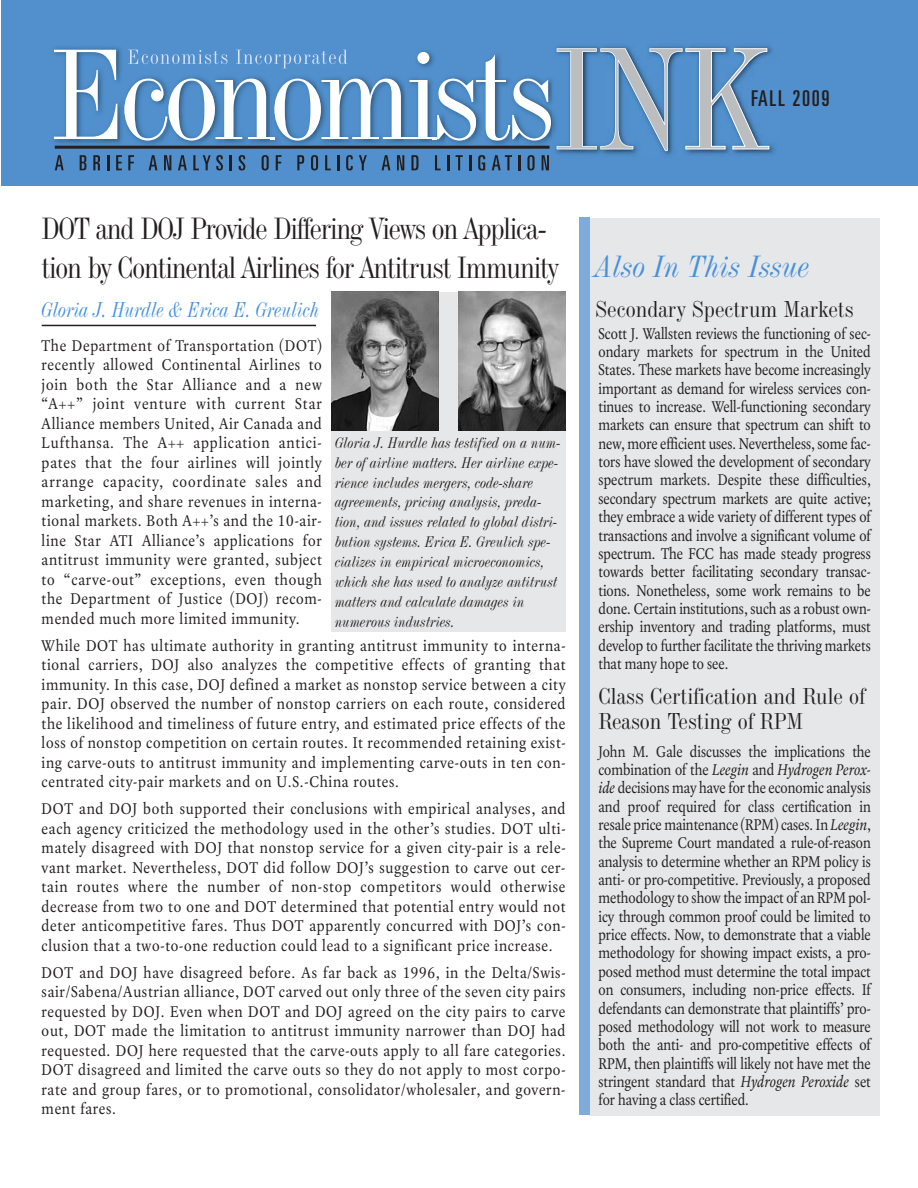
<style>
.page{position:relative;width:918px;height:1188px;background:#fff}
.page>*{position:absolute;margin:0;border:0;box-sizing:border-box;transform-origin:0 0}
.t1{font:30px/39px "Industrial 736 BT";letter-spacing:-.04em;color:#231f20;scale:.96 1}
.t2{font:italic 30px "Industrial 736 BT";color:#4691db}
.t3{font:22.5px/24.3px "Industrial 736 BT";color:#231f20}
.t4{font:ultra-condensed 21.75px "Univers LT Std";letter-spacing:.075em;color:#231f20}
.t5{font:italic 21px "Industrial 736 BT";color:#4691db;scale:.89 1}
.t6{font:16.5px/19.5px "Laurentian Std";letter-spacing:.05em;color:#231f20;text-align:justify;scale:.92 1}
.t7{font:16.5px/18.3px "Laurentian Std";letter-spacing:.05em;color:#231f20;text-align:justify;scale:.87 1}
.t8{font:italic 15px/19.8px "Industrial 736 BT";color:#231f20;scale:.94 1}
.s1{font-style:italic}
</style>
<div class="page">
<div style="left:590px;top:218px;width:290px;height:897px;background:#e6e7e8"></div>
<div style="left:579px;top:218px;width:11px;height:897px;background:#7fabdb"></div>
<div style="left:331px;top:292px;width:234px;height:340px;background:#e6e7e8"></div>
<img style="left:331px;top:292px;width:107px;height:139px">
<img style="left:459px;top:292px;width:107px;height:138px">
<hr style="left:42px;top:325px;width:274px;height:1px;background:#231f20">
<div style="left:1px;top:0;width:917px;height:185px;background:#5190cd"></div>
<img style="left:53px;top:47px;width:68px;height:100px">
<svg style="left:54px;top:50px;width:63px;height:89px"></svg>
<img style="left:120px;top:73px;width:6px;height:73px">
<img style="left:164px;top:145px;width:12px;height:1px">
<img style="left:472px;top:141px;width:13px;height:5px">
<img style="left:519px;top:80px;width:33px;height:66px">
<img style="left:508px;top:141px;width:11px;height:5px">
<svg style="left:124px;top:50px;width:427px;height:91px"></svg>
<hr style="left:55px;top:146px;width:495px;height:3px;background:#231f20">
<img style="left:552px;top:46px;width:44px;height:109px">
<img style="left:606px;top:45px;width:75px;height:111px">
<img style="left:681px;top:45px;width:94px;height:110px">
<svg style="left:557px;top:48px;width:213px;height:103px"></svg>
<svg style="left:55px;top:155px;width:9px;height:15px"></svg>
<svg style="left:80px;top:155px;width:6px;height:15px"></svg>
<svg style="left:93px;top:155px;width:7px;height:15px"></svg>
<svg style="left:107px;top:155px;width:2px;height:15px"></svg>
<svg style="left:116px;top:155px;width:6px;height:15px"></svg>
<svg style="left:128px;top:155px;width:6px;height:15px"></svg>
<svg style="left:149px;top:155px;width:8px;height:15px"></svg>
<svg style="left:164px;top:155px;width:7px;height:15px"></svg>
<svg style="left:178px;top:155px;width:9px;height:15px"></svg>
<svg style="left:193px;top:155px;width:30px;height:15px"></svg>
<svg style="left:230px;top:155px;width:2px;height:15px"></svg>
<svg style="left:239px;top:155px;width:6px;height:15px"></svg>
<svg style="left:262px;top:155px;width:7px;height:15px"></svg>
<svg style="left:276px;top:155px;width:5px;height:15px"></svg>
<svg style="left:297px;top:155px;width:7px;height:15px"></svg>
<svg style="left:311px;top:155px;width:7px;height:15px"></svg>
<svg style="left:325px;top:155px;width:6px;height:15px"></svg>
<svg style="left:337px;top:155px;width:2px;height:15px"></svg>
<svg style="left:346px;top:155px;width:7px;height:15px"></svg>
<svg style="left:359px;top:155px;width:8px;height:15px"></svg>
<svg style="left:382px;top:155px;width:8px;height:15px"></svg>
<svg style="left:397px;top:155px;width:7px;height:15px"></svg>
<svg style="left:411px;top:155px;width:8px;height:15px"></svg>
<svg style="left:435px;top:155px;width:6px;height:15px"></svg>
<svg style="left:447px;top:155px;width:2px;height:15px"></svg>
<svg style="left:456px;top:155px;width:7px;height:15px"></svg>
<svg style="left:469px;top:155px;width:2px;height:15px"></svg>
<svg style="left:478px;top:155px;width:7px;height:15px"></svg>
<svg style="left:492px;top:155px;width:20px;height:15px"></svg>
<svg style="left:518px;top:155px;width:2px;height:15px"></svg>
<svg style="left:527px;top:155px;width:8px;height:15px"></svg>
<svg style="left:542px;top:155px;width:7px;height:15px"></svg>
<h3 class="t4" style="left:751px;top:86px;width:80px">FALL 2009</h3>
<h1 class="t1" style="left:42px;top:212px;width:540px">DOT and DOJ Provide Differing Views on Applica&shy;tion by Continental Airlines for Antitrust Immunity</h1>
<p class="t5" style="left:42px;top:302px;width:314px">Gloria J. Hurdle &amp; Erica E. Greulich</p>
<p class="t6" style="left:42px;top:337px;width:306px">The Department of Transportation (DOT) recently allowed Continental Airlines to join both the Star Alliance and a new “A++” joint venture with current Star Alliance members United, Air Canada and Lufthansa. The A++ application antici&shy;pates that the four airlines will jointly arrange capacity, coordinate sales and marketing, and share revenues in interna&shy;tional markets. Both A++’s and the 10-air&shy;line Star ATI Alliance’s applications for antitrust immunity were granted, subject to “carve-out” exceptions, even though the Department of Justice (DOJ) recom&shy;mended much more limited immunity.</p>
<p class="t6" style="left:42px;top:637px;width:571px">While DOT has ultimate authority in granting antitrust immunity to interna&shy;tional carriers, DOJ also analyzes the competitive effects of granting that immunity. In this case, DOJ defined a market as nonstop service between a city pair. DOJ observed the number of nonstop carriers on each route, considered the likelihood and timeliness of future entry, and estimated price effects of the loss of nonstop competition on certain routes. It recommended retaining exist&shy;ing carve-outs to antitrust immunity and implementing carve-outs in ten con&shy;centrated city-pair markets and on U.S.-China routes.</p>
<p class="t6" style="left:42px;top:800px;width:571px">DOT and DOJ both supported their conclusions with empirical analyses, and each agency criticized the methodology used in the other’s studies. DOT ulti&shy;mately disagreed with DOJ that nonstop service for a given city-pair is a rele&shy;vant market. Nevertheless, DOT did follow DOJ’s suggestion to carve out cer&shy;tain routes where the number of non-stop competitors would otherwise decrease from two to one and DOT determined that potential entry would not deter anticompetitive fares. Thus DOT apparently concurred with DOJ’s con&shy;clusion that a two-to-one reduction could lead to a significant price increase.</p>
<p class="t6" style="left:42px;top:964px;width:571px">DOT and DOJ have disagreed before. As far back as 1996, in the Delta/Swis&shy;sair/Sabena/Austrian alliance, DOT carved out only three of the seven city pairs requested by DOJ. Even when DOT and DOJ agreed on the city pairs to carve out, DOT made the limitation to antitrust immunity narrower than DOJ had requested. DOJ here requested that the carve-outs apply to all fare categories.<br>DOT disagreed and limited the carve outs so they do not apply to most corpo&shy;rate and group fares, or to promotional, consolidator/wholesaler, and govern&shy;ment fares.</p>
<p class="t8" style="left:335px;top:434px;width:242px">Gloria J. Hurdle has testified on a num&shy;ber of airline matters. Her airline expe&shy;rience includes mergers, code-share agreements, pricing analysis, preda&shy;tion, and issues related to global distri&shy;bution systems. Erica E. Greulich spe&shy;cializes in empirical microeconomics, which she has used to analyze antitrust matters and calculate damages in numerous industries.</p>
<h1 class="t2" style="left:596px;top:255px;width:216px">Also In This Issue</h1>
<h2 class="t3" style="left:596px;top:299px;width:260px">Secondary Spectrum Markets</h2>
<p class="t7" style="left:598px;top:325px;width:314px">Scott J. Wallsten reviews the functioning of sec&shy;ondary markets for spectrum in the United States. These markets have become increasingly important as demand for wireless services con&shy;tinues to increase. Well-functioning secondary markets can ensure that spectrum can shift to new, more efficient uses. Nevertheless, some fac&shy;tors have slowed the development of secondary spectrum markets. Despite these difficulties, secondary spectrum markets are quite active; they embrace a wide variety of different types of transactions and involve a significant volume of spectrum. The FCC has made steady progress towards better facilitating secondary transac&shy;tions. Nonetheless, some work remains to be done. Certain institutions, such as a robust own&shy;ership inventory and trading platforms, must develop to further facilitate the thriving markets that many hope to see.</p>
<h2 class="t3" style="left:598px;top:686px;width:268px">Class Certification and Rule of<br>Reason Testing of RPM</h2>
<p class="t7" style="left:598px;top:743px;width:314px">John M. Gale discusses the implications the combination of the <span class="s1">Leegin</span> and <span class="s1">Hydrogen Perox&shy;ide</span> decisions may have for the economic analysis and proof required for class certification in resale price maintenance (RPM) cases. In <span class="s1">Leegin</span>, the Supreme Court mandated a rule-of-reason analysis to determine whether an RPM policy is anti- or pro-competitive. Previously, a proposed methodology to show the impact of an RPM pol&shy;icy through common proof could be limited to price effects. Now, to demonstrate that a viable methodology for showing impact exists, a pro&shy;posed method must determine the total impact on consumers, including non-price effects. If defendants can demonstrate that plaintiffs’ pro&shy;posed methodology will not work to measure both the anti- and pro-competitive effects of RPM, then plaintiffs will likely not have met the stringent standard that <span class="s1">Hydrogen Peroxide</span> set for having a class certified.</p>
</div>
